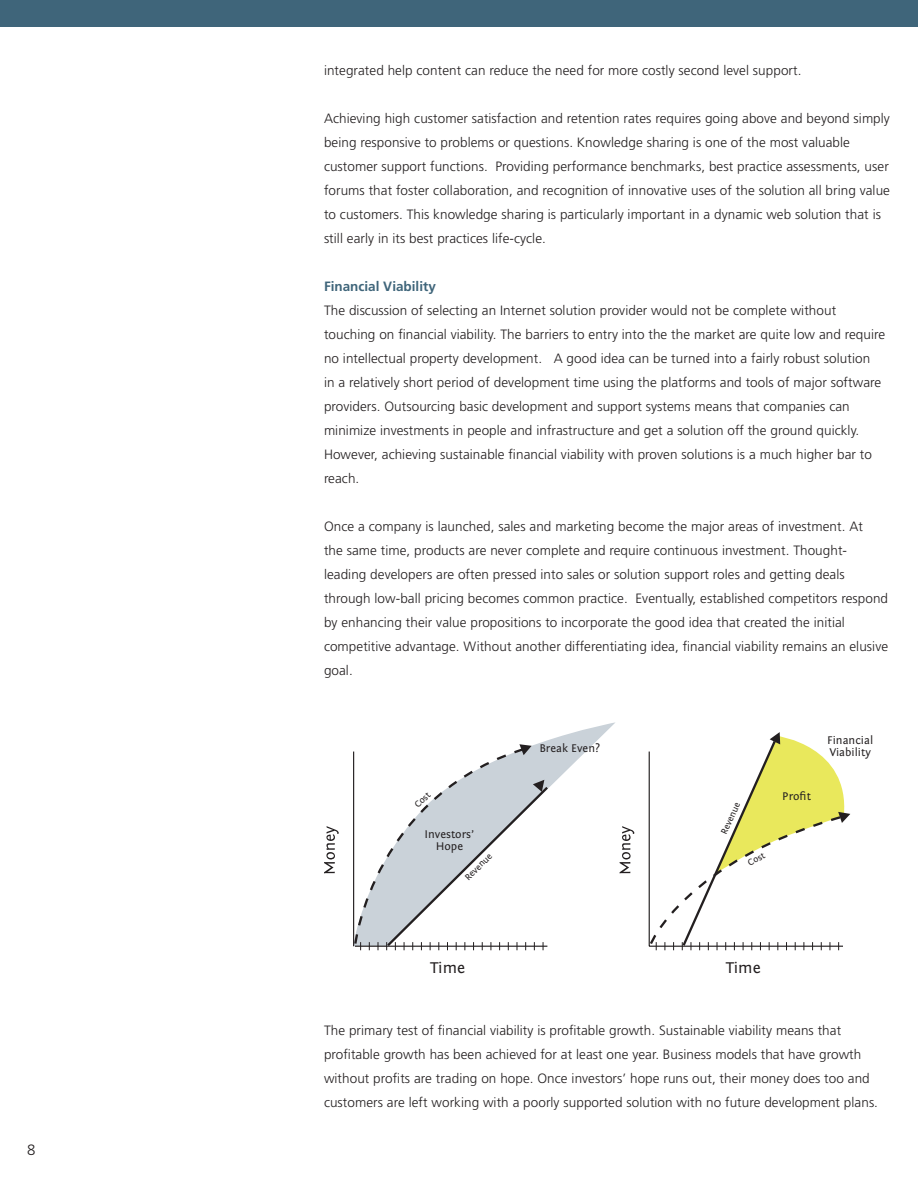
<style>
.page{position:relative;width:918px;height:1188px;background:#fff}
.page>*{position:absolute;margin:0;border:0;box-sizing:border-box;transform-origin:0 0}
.t1{font:16.35px "Fontin Sans";color:#231f20}
.t2{font:300 15px "Frutiger";color:#231f20}
.t3{font:300 13.5px/24px "Frutiger";letter-spacing:.005em;color:#231f20}
.t4{font:700 13.5px "Frutiger";color:#3f657a}
.t5{font:11.7px/11.7px "Fontin Sans";color:#231f20;text-align:center}
.t6{font:9.3px "Fontin Sans";color:#231f20}
</style>
<div class="page">
<div style="left:0;top:0;width:918px;height:27px;background:#3f657a"></div>
<svg style="left:537px;top:722px;width:78px;height:65px"></svg>
<svg style="left:324px;top:826px;width:15px;height:47px"></svg>
<svg style="left:353px;top:744px;width:197px;height:206px"></svg>
<svg style="left:620px;top:826px;width:14px;height:47px"></svg>
<svg style="left:649px;top:732px;width:201px;height:218px"></svg>
<p class="t2" style="left:27px;top:1141px;width:10px">8</p>
<p class="t3" style="left:324px;top:59px;width:479px">integrated help content can reduce the need for more costly second level support.</p>
<p class="t3" style="left:324px;top:107px;width:568px">Achieving high customer satisfaction and retention rates requires going above and beyond simply being responsive to problems or questions. Knowledge sharing is one of the most valuable customer support functions. Providing performance benchmarks, best practice assessments, user forums that foster collaboration, and recognition of innovative uses of the solution all bring value to customers. This knowledge sharing is particularly important in a dynamic web solution that is still early in its best practices life-cycle.</p>
<p class="t4" style="left:324px;top:278px;width:113px">Financial Viability</p>
<p class="t3" style="left:324px;top:299px;width:563px">The discussion of selecting an Internet solution provider would not be complete without touching on financial viability. The barriers to entry into the the market are quite low and require no intellectual property development. A good idea can be turned into a fairly robust solution<br>in a relatively short period of development time using the platforms and tools of major software providers. Outsourcing basic development and support systems means that companies can minimize investments in people and infrastructure and get a solution off the ground quickly.<br>However, achieving sustainable financial viability with proven solutions is a much higher bar to reach.</p>
<p class="t3" style="left:324px;top:515px;width:566px">Once a company is launched, sales and marketing become the major areas of investment. At<br>the same time, products are never complete and require continuous investment. Thought&shy;leading developers are often pressed into sales or solution support roles and getting deals through low-ball pricing becomes common practice. Eventually, established competitors respond by enhancing their value propositions to incorporate the good idea that created the initial competitive advantage. Without another differentiating idea, financial viability remains an elusive goal.</p>
<p class="t5" style="left:539px;top:742px;width:62px">Break Even?</p>
<p class="t5" style="left:827px;top:735px;width:48px;text-align:left">Financial<br>Viability</p>
<p class="t6" style="left:412px;top:802px;width:20px;rotate:-44deg">Cost</p>
<p class="t5" style="left:424px;top:828px;width:52px">Investors’<br>Hope</p>
<p class="t6" style="left:463px;top:875px;width:36px;rotate:-44deg">Revenue</p>
<p class="t6" style="left:719px;top:832px;width:36px;rotate:-66deg">Revenue</p>
<p class="t6" style="left:746px;top:859px;width:20px;rotate:-29deg">Cost</p>
<p class="t5" style="left:782px;top:791px;width:30px">Profit</p>
<p class="t1" style="left:430px;top:959px;width:37px">Time</p>
<p class="t1" style="left:726px;top:959px;width:37px">Time</p>
<p class="t3" style="left:324px;top:1019px;width:556px">The primary test of financial viability is profitable growth. Sustainable viability means that profitable growth has been achieved for at least one year. Business models that have growth without profits are trading on hope. Once investors’ hope runs out, their money does too and customers are left working with a poorly supported solution with no future development plans.</p>
</div>
